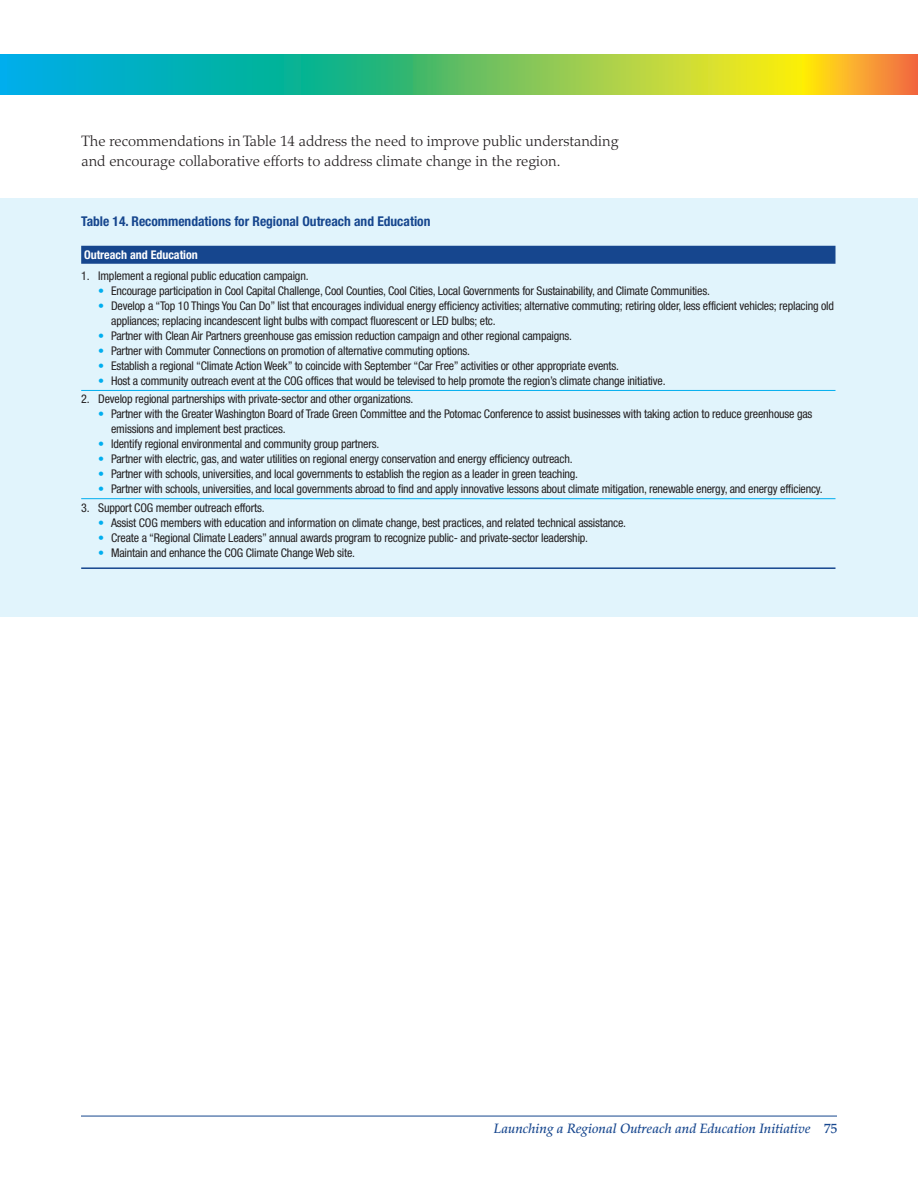
<style>
.page{position:relative;width:918px;height:1188px;background:#fff}
.page>*{position:absolute;margin:0;border:0;box-sizing:border-box;transform-origin:0 0}
.t1{font:300 15px/19.5px "Palatino";color:#231f20}
.t2{font:700 condensed 13.5px "Helvetica Neue";color:#16468e}
.t3{font:italic 500 13.5px "Palatino";color:#16468e}
.t4{font:condensed 12px/15px "Helvetica Neue";letter-spacing:-.015em;color:#231f20}
.t5{font:700 condensed 12px "Helvetica Neue";color:#fff}
.s1{color:#00aeef}
.s2{font-style:normal}
</style>
<div class="page">
<div style="left:0;top:198px;width:918px;height:419px;background:#e1f4fc"></div>
<hr style="left:81px;top:1116px;width:756px;height:1px;background:#16468e">
<svg style="left:7px;top:54px;width:407px;height:41px;background:#08b1ac"></svg>
<div style="left:414px;top:54px;width:394px;height:41px;background:linear-gradient(to right,#4cb673,#ffee15)"></div>
<div style="left:802px;top:54px;width:116px;height:41px;background:linear-gradient(to right,#ffee0b,#f26649)"></div>
<div style="left:0;top:54px;width:7px;height:41px;background:#00aeed"></div>
<div style="left:81px;top:246px;width:755px;height:18px;background:#16468e"></div>
<hr style="left:81px;top:390px;width:755px;height:1px;background:#00aeef">
<hr style="left:81px;top:498px;width:755px;height:1px;background:#00aeef">
<hr style="left:81px;top:567px;width:755px;height:2px;background:#16468e">
<p class="t1" style="left:81px;top:133px;width:539px">The recommendations in Table 14 address the need to improve public understanding and encourage collaborative efforts to address climate change in the region.</p>
<p class="t2" style="left:81px;top:216px;width:351px">Table 14. Recommendations for Regional Outreach and Education</p>
<p class="t5" style="left:84px;top:250px;width:115px">Outreach and Education</p>
<p class="t4" style="left:81px;top:270px;width:229px">1. Implement a regional public education campaign.</p>
<p class="t4" style="left:98px;top:285px;width:613px"><span class="s1">•</span> Encourage participation in Cool Capital Challenge, Cool Counties, Cool Cities, Local Governments for Sustainability, and Climate Communities.</p>
<p class="t4" style="left:111px;top:300px;width:724px;text-indent:-13px"><span class="s1">•</span> Develop a “Top 10 Things You Can Do” list that encourages individual energy efficiency activities; alternative commuting; retiring older, less efficient vehicles; replacing old appliances; replacing incandescent light bulbs with compact fluorescent or LED bulbs; etc.</p>
<p class="t4" style="left:98px;top:330px;width:475px"><span class="s1">•</span> Partner with Clean Air Partners greenhouse gas emission reduction campaign and other regional campaigns.</p>
<p class="t4" style="left:98px;top:345px;width:373px"><span class="s1">•</span> Partner with Commuter Connections on promotion of alternative commuting options.</p>
<p class="t4" style="left:98px;top:360px;width:522px"><span class="s1">•</span> Establish a regional “Climate Action Week” to coincide with September “Car Free” activities or other appropriate events.</p>
<p class="t4" style="left:98px;top:375px;width:569px"><span class="s1">•</span> Host a community outreach event at the COG offices that would be televised to help promote the region’s climate change initiative.</p>
<p class="t4" style="left:81px;top:393px;width:334px">2. Develop regional partnerships with private-sector and other organizations.</p>
<p class="t4" style="left:111px;top:408px;width:703px;text-indent:-13px"><span class="s1">•</span> Partner with the Greater Washington Board of Trade Green Committee and the Potomac Conference to assist businesses with taking action to reduce greenhouse gas emissions and implement best practices.</p>
<p class="t4" style="left:98px;top:438px;width:283px"><span class="s1">•</span> Identify regional environmental and community group partners.</p>
<p class="t4" style="left:98px;top:453px;width:476px"><span class="s1">•</span> Partner with electric, gas, and water utilities on regional energy conservation and energy efficiency outreach.</p>
<p class="t4" style="left:98px;top:468px;width:481px"><span class="s1">•</span> Partner with schools, universities, and local governments to establish the region as a leader in green teaching.</p>
<p class="t4" style="left:98px;top:483px;width:726px"><span class="s1">•</span> Partner with schools, universities, and local governments abroad to find and apply innovative lessons about climate mitigation, renewable energy, and energy efficiency.</p>
<p class="t4" style="left:81px;top:501px;width:185px">3. Support COG member outreach efforts.</p>
<p class="t4" style="left:98px;top:516px;width:529px"><span class="s1">•</span> Assist COG members with education and information on climate change, best practices, and related technical assistance.</p>
<p class="t4" style="left:98px;top:531px;width:491px"><span class="s1">•</span> Create a “Regional Climate Leaders” annual awards program to recognize public- and private-sector leadership.</p>
<p class="t4" style="left:98px;top:546px;width:258px"><span class="s1">•</span> Maintain and enhance the COG Climate Change Web site.</p>
<p class="t3" style="left:494px;top:1123px;width:345px">Launching a Regional Outreach and Education Initiative <span class="s2">75</span></p>
</div>
